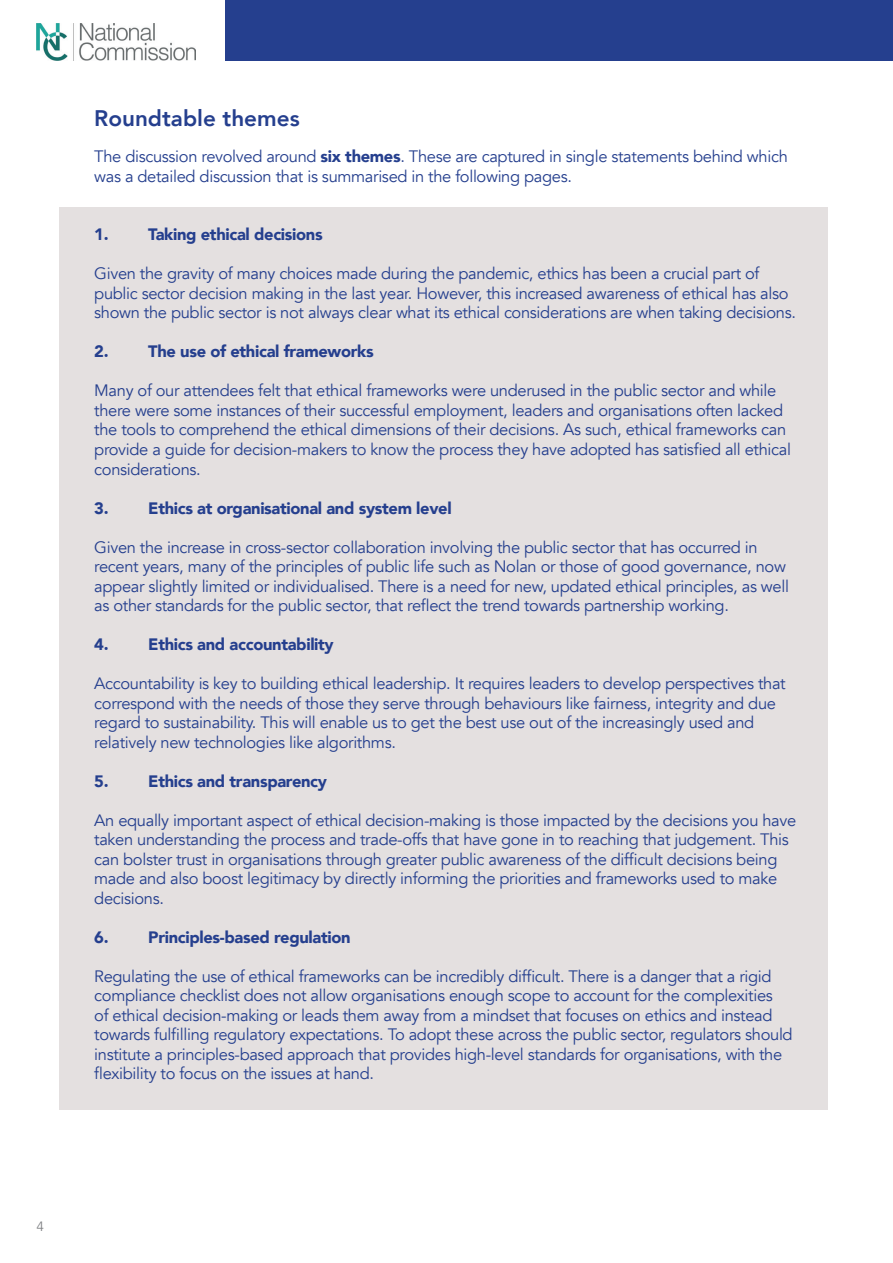
<style>
.page{position:relative;width:893px;height:1263px;background:#fff}
.page>*{position:absolute;margin:0;border:0;box-sizing:border-box;transform-origin:0 0}
.t1{font:800 22.5px "Avenir";color:#253f8e}
.t2{font:16.5px/19.5px "Avenir";letter-spacing:-.02em;color:#253f8e}
.t3{font:900 16.5px "Avenir";letter-spacing:-.02em;color:#253f8e}
.t4{font:13.5px "Avenir";color:#808285}
.s1{font-weight:900}
</style>
<div class="page">
<div style="left:225px;top:0;width:668px;height:61px;background:#253f8e"></div>
<img style="left:36px;top:23px;width:160px;height:38px">
<div style="left:60px;top:207px;width:768px;height:903px;background:#e4e0e0"></div>
<h1 class="t1" style="left:94px;top:101px;width:207px">Roundtable themes</h1>
<p class="t2" style="left:94px;top:147px;width:695px">The discussion revolved around <span class="s1">six themes</span>. These are captured in single statements behind which was a detailed discussion that is summarised in the following pages.</p>
<p class="t3" style="left:94px;top:221px;width:16px">1.</p>
<p class="t3" style="left:148px;top:221px;width:176px">Taking ethical decisions</p>
<p class="t2" style="left:94px;top:264px;width:703px">Given the gravity of many choices made during the pandemic, ethics has been a crucial part of public sector decision making in the last year. However, this increased awareness of ethical has also shown the public sector is not always clear what its ethical considerations are when taking decisions.</p>
<p class="t3" style="left:94px;top:338px;width:16px">2.</p>
<p class="t3" style="left:148px;top:338px;width:227px">The use of ethical frameworks</p>
<p class="t2" style="left:94px;top:381px;width:698px">Many of our attendees felt that ethical frameworks were underused in the public sector and while there were some instances of their successful employment, leaders and organisations often lacked the tools to comprehend the ethical dimensions of their decisions. As such, ethical frameworks can provide a guide for decision-makers to know the process they have adopted has satisfied all ethical considerations.</p>
<p class="t3" style="left:94px;top:494px;width:16px">3.</p>
<p class="t3" style="left:148px;top:494px;width:305px">Ethics at organisational and system level</p>
<p class="t2" style="left:94px;top:537px;width:696px">Given the increase in cross-sector collaboration involving the public sector that has occurred in recent years, many of the principles of public life such as Nolan or those of good governance, now appear slightly limited or individualised. There is a need for new, updated ethical principles, as well as other standards for the public sector, that reflect the trend towards partnership working.</p>
<p class="t3" style="left:94px;top:630px;width:16px">4.</p>
<p class="t3" style="left:148px;top:630px;width:187px">Ethics and accountability</p>
<p class="t2" style="left:94px;top:674px;width:693px">Accountability is key to building ethical leadership. It requires leaders to develop perspectives that correspond with the needs of those they serve through behaviours like fairness, integrity and due regard to sustainability. This will enable us to get the best use out of the increasingly used and relatively new technologies like algorithms.</p>
<p class="t3" style="left:94px;top:767px;width:16px">5.</p>
<p class="t3" style="left:148px;top:767px;width:180px">Ethics and transparency</p>
<p class="t2" style="left:94px;top:810px;width:703px">An equally important aspect of ethical decision-making is those impacted by the decisions you have taken understanding the process and trade-offs that have gone in to reaching that judgement. This can bolster trust in organisations through greater public awareness of the difficult decisions being made and also boost legitimacy by directly informing the priorities and frameworks used to make decisions.</p>
<p class="t3" style="left:94px;top:923px;width:16px">6.</p>
<p class="t3" style="left:148px;top:923px;width:204px">Principles-based regulation</p>
<p class="t2" style="left:94px;top:966px;width:700px">Regulating the use of ethical frameworks can be incredibly difficult. There is a danger that a rigid compliance checklist does not allow organisations enough scope to account for the complexities<br>of ethical decision-making or leads them away from a mindset that focuses on ethics and instead towards fulfilling regulatory expectations. To adopt these across the public sector, regulators should institute a principles-based approach that provides high-level standards for organisations, with the flexibility to focus on the issues at hand.</p>
<p class="t4" style="left:36px;top:1219px;width:9px">4</p>
</div>
